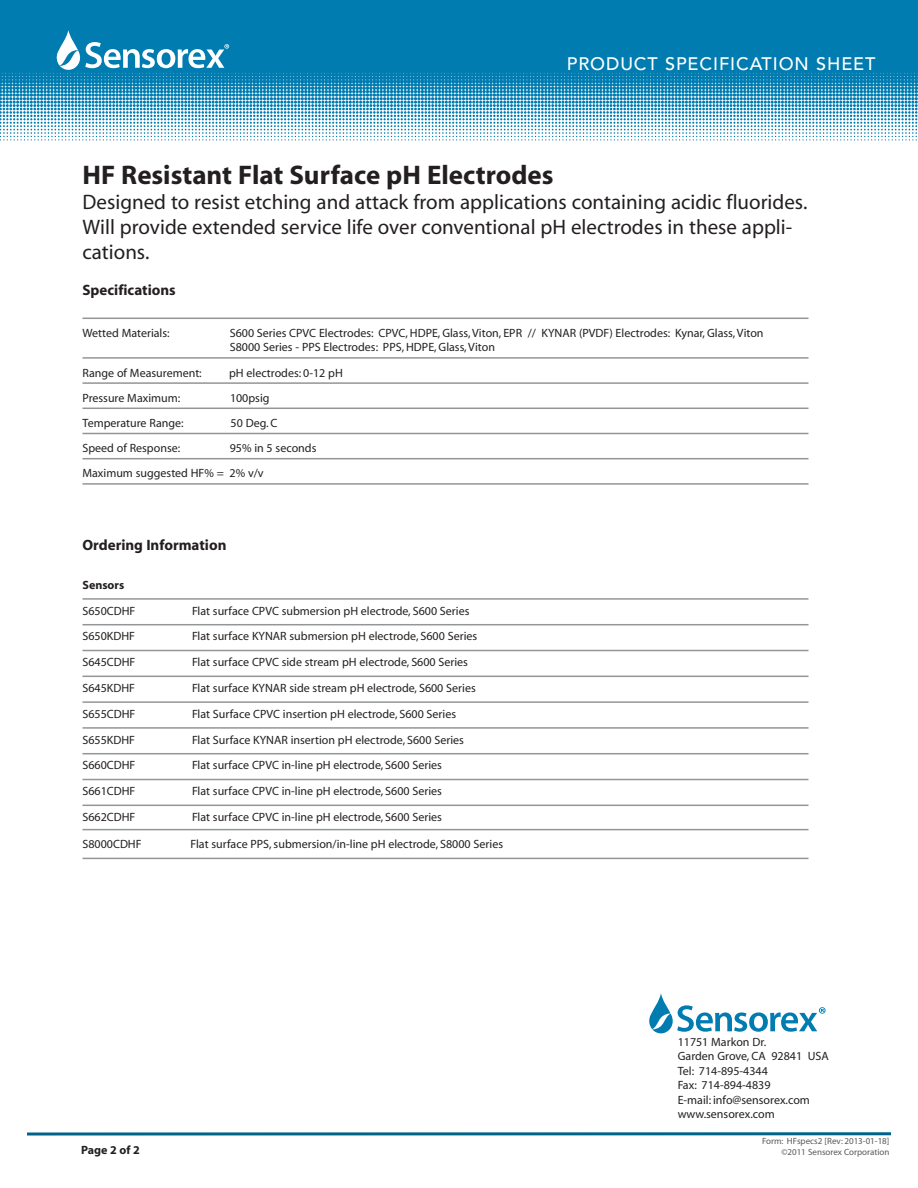
<style>
.page{position:relative;width:918px;height:1188px;background:#fff}
.page>*{position:absolute;margin:0;border:0;box-sizing:border-box;transform-origin:0 0}
.t1{font:27px "Myriad MM 700 600";color:#231f20}
.t2{font:21px/25.2px "Myriad MM 400 600";color:#231f20}
.t3{font:500 18px "Avenir LT";letter-spacing:.05em;color:#fff}
.t4{font:15px "Myriad MM 700 600";color:#231f20}
.SpecPoints_lined{font:12px "Myriad MM 400 600";color:#231f20}
.BulletPoints_lined{font:12px/14.4px "Myriad MM 400 600";color:#231f20}
.SpecsHeading{font:12px "Myriad MM 700 600";color:#231f20}
.t5{font:9px/10.8px "Myriad MM 400 600";color:#57585a;text-align:right}
</style>
<div class="page">
<hr style="left:82px;top:598px;width:726px;height:2px;background:#939598">
<hr style="left:82px;top:624px;width:726px;height:1px;background:#939598">
<hr style="left:82px;top:650px;width:726px;height:1px;background:#939598">
<hr style="left:82px;top:676px;width:726px;height:1px;background:#939598">
<hr style="left:82px;top:701px;width:726px;height:2px;background:#939598">
<hr style="left:82px;top:727px;width:726px;height:2px;background:#939598">
<hr style="left:82px;top:753px;width:726px;height:1px;background:#939598">
<hr style="left:82px;top:779px;width:726px;height:1px;background:#939598">
<hr style="left:82px;top:805px;width:726px;height:1px;background:#939598">
<hr style="left:82px;top:829px;width:726px;height:1px;background:#939598">
<hr style="left:82px;top:858px;width:726px;height:1px;background:#939598">
<hr style="left:82px;top:318px;width:726px;height:1px;background:#939598">
<hr style="left:82px;top:357px;width:726px;height:2px;background:#939598">
<hr style="left:82px;top:382px;width:726px;height:2px;background:#939598">
<hr style="left:82px;top:408px;width:726px;height:1px;background:#939598">
<hr style="left:82px;top:433px;width:726px;height:1px;background:#939598">
<hr style="left:82px;top:458px;width:726px;height:1px;background:#939598">
<hr style="left:82px;top:483px;width:726px;height:2px;background:#939598">
<svg style="left:0;top:140px;width:917px;height:1px"></svg>
<div style="left:0;top:0;width:918px;height:70px;background:#007cb1"></div>
<svg style="left:0;top:30px;width:918px;height:110px"></svg>
<svg style="left:27px;top:1132px;width:864px;height:4px;background:#3f89a5"></svg>
<svg style="left:649px;top:993px;width:177px;height:40px"></svg>
<p class="t3" style="left:567px;top:54px;width:310px">PRODUCT SPECIFICATION SHEET</p>
<p class="t1" style="left:82px;top:162px;width:472px">HF Resistant Flat Surface pH Electrodes</p>
<p class="t2" style="left:82px;top:190px;width:726px">Designed to resist etching and attack from applications containing acidic fluorides.<br>Will provide extended service life over conventional pH electrodes in these appli&shy;cations.</p>
<p class="t4" style="left:82px;top:283px;width:95px">Specifications</p>
<p class="BulletPoints_lined" style="left:82px;top:326px;width:89px">Wetted Materials:</p>
<p class="BulletPoints_lined" style="left:230px;top:326px;width:535px">S600 Series CPVC Electrodes: CPVC, HDPE, Glass, Viton, EPR // KYNAR (PVDF) Electrodes: Kynar, Glass, Viton<br>S8000 Series - PPS Electrodes: PPS, HDPE, Glass, Viton</p>
<p class="BulletPoints_lined" style="left:82px;top:366px;width:121px">Range of Measurement:</p>
<p class="BulletPoints_lined" style="left:229px;top:366px;width:115px">pH electrodes: 0-12 pH</p>
<p class="BulletPoints_lined" style="left:82px;top:391px;width:99px">Pressure Maximum:</p>
<p class="BulletPoints_lined" style="left:230px;top:391px;width:41px">100psig</p>
<p class="BulletPoints_lined" style="left:82px;top:416px;width:103px">Temperature Range:</p>
<p class="BulletPoints_lined" style="left:231px;top:416px;width:49px">50 Deg. C</p>
<p class="BulletPoints_lined" style="left:82px;top:442px;width:99px">Speed of Response:</p>
<p class="BulletPoints_lined" style="left:230px;top:442px;width:88px">95% in 5 seconds</p>
<p class="BulletPoints_lined" style="left:82px;top:467px;width:183px">Maximum suggested HF% = 2% v/v</p>
<p class="t4" style="left:82px;top:538px;width:145px">Ordering Information</p>
<p class="SpecsHeading" style="left:82px;top:579px;width:43px">Sensors</p>
<p class="SpecPoints_lined" style="left:82px;top:605px;width:55px">S650CDHF</p>
<p class="SpecPoints_lined" style="left:192px;top:605px;width:279px">Flat surface CPVC submersion pH electrode, S600 Series</p>
<p class="SpecPoints_lined" style="left:82px;top:631px;width:54px">S650KDHF</p>
<p class="SpecPoints_lined" style="left:192px;top:631px;width:287px">Flat surface KYNAR submersion pH electrode, S600 Series</p>
<p class="SpecPoints_lined" style="left:82px;top:656px;width:55px">S645CDHF</p>
<p class="SpecPoints_lined" style="left:192px;top:656px;width:278px">Flat surface CPVC side stream pH electrode, S600 Series</p>
<p class="SpecPoints_lined" style="left:82px;top:682px;width:54px">S645KDHF</p>
<p class="SpecPoints_lined" style="left:192px;top:682px;width:285px">Flat surface KYNAR side stream pH electrode, S600 Series</p>
<p class="SpecPoints_lined" style="left:82px;top:708px;width:55px">S655CDHF</p>
<p class="SpecPoints_lined" style="left:192px;top:708px;width:266px">Flat Surface CPVC insertion pH electrode, S600 Series</p>
<p class="SpecPoints_lined" style="left:82px;top:734px;width:54px">S655KDHF</p>
<p class="SpecPoints_lined" style="left:192px;top:734px;width:273px">Flat Surface KYNAR insertion pH electrode, S600 Series</p>
<p class="SpecPoints_lined" style="left:82px;top:760px;width:55px">S660CDHF</p>
<p class="SpecPoints_lined" style="left:192px;top:760px;width:252px">Flat surface CPVC in-line pH electrode, S600 Series</p>
<p class="SpecPoints_lined" style="left:82px;top:785px;width:55px">S661CDHF</p>
<p class="SpecPoints_lined" style="left:192px;top:785px;width:252px">Flat surface CPVC in-line pH electrode, S600 Series</p>
<p class="SpecPoints_lined" style="left:82px;top:811px;width:55px">S662CDHF</p>
<p class="SpecPoints_lined" style="left:192px;top:811px;width:252px">Flat surface CPVC in-line pH electrode, S600 Series</p>
<p class="BulletPoints_lined" style="left:82px;top:838px;width:61px">S8000CDHF</p>
<p class="BulletPoints_lined" style="left:190px;top:838px;width:314px">Flat surface PPS, submersion/in-line pH electrode, S8000 Series</p>
<p class="SpecsHeading" style="left:81px;top:1144px;width:60px">Page 2 of 2</p>
<p class="BulletPoints_lined" style="left:678px;top:1035px;width:90px">11751 Markon Dr.</p>
<p class="BulletPoints_lined" style="left:678px;top:1050px;width:153px">Garden Grove, CA 92841 USA</p>
<p class="BulletPoints_lined" style="left:678px;top:1064px;width:92px">Tel: 714-895-4344</p>
<p class="BulletPoints_lined" style="left:678px;top:1079px;width:94px">Fax: 714-894-4839</p>
<p class="BulletPoints_lined" style="left:678px;top:1093px;width:134px">E-mail: info@sensorex.com</p>
<p class="BulletPoints_lined" style="left:678px;top:1107px;width:99px">www.sensorex.com</p>
<p class="t5" style="left:762px;top:1136px;width:129px">Form: HFspecs2 [Rev: 2013-01-18] ©2011 Sensorex Corporation</p>
</div>
